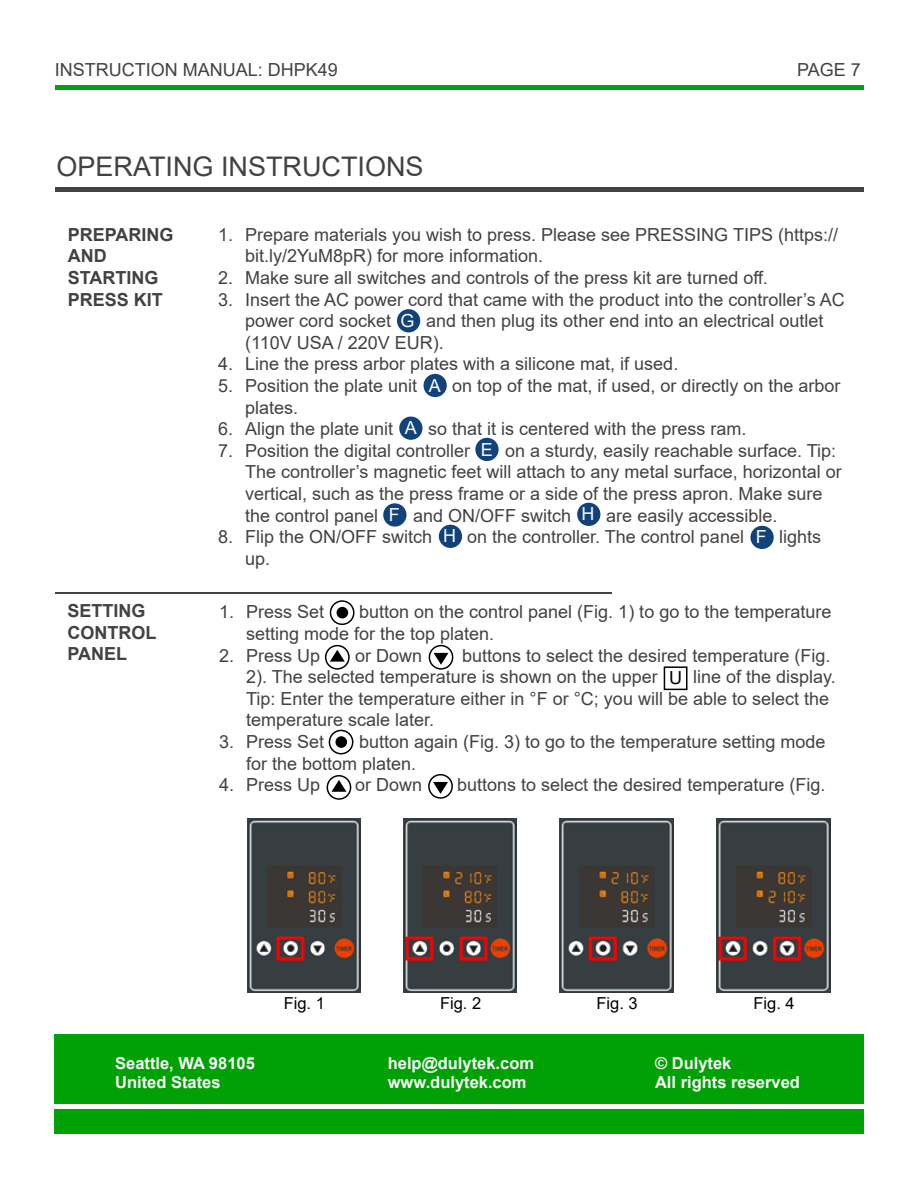
<style>
.page{position:relative;width:918px;height:1188px;background:#fff}
.page>*{position:absolute;margin:0;border:0;box-sizing:border-box;transform-origin:0 0}
.t1{font:27px "Arial";color:#424242}
.t2{font:18px/21.6px "Arial";color:#424242}
.t3{font:700 18px/21.6px "Arial";color:#424242}
.t4{font:18px "Arial";color:#fafafa}
.t5{font:18px "Arial";color:#000101}
.t6{font:700 16.5px/19.8px "Arial";color:#fafafa}
.t7{font:16.5px "Arial";color:#000101}
.t8{font:700 16.5px "Arial";color:#f8f8f8}
</style>
<div class="page">
<div style="left:55px;top:85px;width:809px;height:5px;background:#00a116"></div>
<hr style="left:55px;top:188px;width:809px;height:4px;background:#424242">
<div style="left:397px;top:309px;width:23px;height:23px;background:#11427a;border-radius:50%"></div>
<div style="left:439px;top:525px;width:23px;height:23px;background:#11427a;border-radius:50%"></div>
<div style="left:750px;top:526px;width:24px;height:23px;background:#11427a;border-radius:50%"></div>
<div style="left:383px;top:503px;width:24px;height:24px;background:#11427a;border-radius:50%"></div>
<div style="left:577px;top:503px;width:23px;height:23px;background:#11427a;border-radius:50%"></div>
<div style="left:424px;top:374px;width:23px;height:23px;background:#11427a;border-radius:50%"></div>
<div style="left:399px;top:417px;width:24px;height:23px;background:#11427a;border-radius:50%"></div>
<div style="left:475px;top:438px;width:24px;height:23px;background:#11427a;border-radius:50%"></div>
<hr style="left:55px;top:592px;width:557px;height:1px;background:#424242">
<svg style="left:326px;top:646px;width:23px;height:23px"></svg>
<div style="left:325px;top:645px;width:25px;height:25px;border:2px solid #000;border-radius:50%"></div>
<svg style="left:330px;top:650px;width:15px;height:12px"></svg>
<svg style="left:429px;top:646px;width:24px;height:23px"></svg>
<div style="left:429px;top:645px;width:24px;height:25px;border:2px solid #000;border-radius:50%"></div>
<svg style="left:434px;top:653px;width:15px;height:12px"></svg>
<div style="left:664px;top:666px;width:23px;height:24px;border:2px solid #000"></div>
<div style="left:55px;top:1034px;width:809px;height:100px;background:#00a105"></div>
<hr style="left:53px;top:1104px;width:815px;height:4px;background:#fafafa">
<svg style="left:331px;top:601px;width:23px;height:23px"></svg>
<div style="left:330px;top:600px;width:25px;height:25px;border:2px solid #000;border-radius:50%"></div>
<div style="left:337px;top:607px;width:11px;height:11px;background:#000;border-radius:50%"></div>
<img style="left:247px;top:818px;width:113px;height:175px">
<img style="left:403px;top:818px;width:114px;height:175px">
<img style="left:560px;top:818px;width:113px;height:175px">
<img style="left:717px;top:818px;width:113px;height:175px">
<svg style="left:327px;top:776px;width:24px;height:23px"></svg>
<div style="left:327px;top:775px;width:24px;height:25px;border:2px solid #000;border-radius:50%"></div>
<svg style="left:331px;top:780px;width:15px;height:12px"></svg>
<svg style="left:429px;top:775px;width:23px;height:23px"></svg>
<div style="left:428px;top:774px;width:25px;height:25px;border:2px solid #000;border-radius:50%"></div>
<svg style="left:433px;top:782px;width:15px;height:12px"></svg>
<div style="left:329px;top:730px;width:24px;height:24px;border:2px solid #000;border-radius:50%"></div>
<div style="left:335px;top:736px;width:12px;height:12px;background:#000;border-radius:50%"></div>
<p class="t2" style="left:55px;top:59px;width:285px">INSTRUCTION MANUAL: DHPK49</p>
<p class="t2" style="left:797px;top:59px;width:65px">PAGE 7</p>
<h1 class="t1" style="left:57px;top:148px;width:369px">OPERATING INSTRUCTIONS</h1>
<p class="t3" style="left:68px;top:224px;width:107px">PREPARING<br>AND<br>STARTING<br>PRESS KIT</p>
<p class="t2" style="left:245px;top:224px;width:594px;text-indent:-27px">1. Prepare materials you wish to press. Please see PRESSING TIPS (https:// bit.ly/2YuM8pR) for more information.</p>
<p class="t2" style="left:218px;top:267px;width:551px">2. Make sure all switches and controls of the press kit are turned off.</p>
<p class="t2" style="left:245px;top:288px;width:601px;text-indent:-27px">3. Insert the AC power cord that came with the product into the controller’s AC power cord socket</p>
<p class="t4" style="left:401px;top:308px;width:16px">G</p>
<p class="t2" style="left:245px;top:310px;width:580px;text-indent:181px">and then plug its other end into an electrical outlet (110V USA / 220V EUR).</p>
<p class="t2" style="left:218px;top:353px;width:462px">4. Line the press arbor plates with a silicone mat, if used.</p>
<p class="t2" style="left:218px;top:375px;width:201px">5. Position the plate unit</p>
<p class="t2" style="left:452px;top:375px;width:390px">on top of the mat, if used, or directly on the arbor</p>
<p class="t2" style="left:245px;top:396px;width:55px">plates.</p>
<p class="t2" style="left:218px;top:418px;width:177px">6. Align the plate unit</p>
<p class="t2" style="left:428px;top:418px;width:320px">so that it is centered with the press ram.</p>
<p class="t2" style="left:218px;top:440px;width:254px">7. Position the digital controller</p>
<p class="t4" style="left:429px;top:373px;width:14px">A</p>
<p class="t4" style="left:405px;top:416px;width:14px">A</p>
<p class="t4" style="left:481px;top:437px;width:14px">E</p>
<p class="t2" style="left:245px;top:440px;width:598px;text-indent:260px">on a sturdy, easily reachable surface. Tip:<br>The controller’s magnetic feet will attach to any metal surface, horizontal or vertical, such as the press frame or a side of the press apron. Make sure the control panel</p>
<p class="t4" style="left:389px;top:502px;width:12px">F</p>
<p class="t4" style="left:582px;top:502px;width:14px">H</p>
<p class="t2" style="left:413px;top:504px;width:160px">and ON/OFF switch</p>
<p class="t2" style="left:606px;top:504px;width:173px">are easily accessible.</p>
<p class="t2" style="left:218px;top:526px;width:216px">8. Flip the ON/OFF switch</p>
<p class="t2" style="left:467px;top:526px;width:278px">on the controller. The control panel</p>
<p class="t2" style="left:779px;top:526px;width:44px">lights</p>
<p class="t2" style="left:245px;top:548px;width:27px">up.</p>
<p class="t4" style="left:443px;top:524px;width:14px">H</p>
<p class="t4" style="left:756px;top:525px;width:12px">F</p>
<p class="t3" style="left:68px;top:600px;width:90px">SETTING<br>CONTROL<br>PANEL</p>
<p class="t2" style="left:246px;top:601px;width:587px;text-indent:113px">button on the control panel (Fig. 1) to go to the temperature setting mode for the top platen.</p>
<p class="t2" style="left:219px;top:644px;width:103px">2. Press Up</p>
<p class="t2" style="left:355px;top:644px;width:69px">or Down</p>
<p class="t2" style="left:219px;top:601px;width:107px">1. Press Set</p>
<p class="t2" style="left:246px;top:644px;width:586px;text-indent:216px">buttons to select the desired temperature (Fig.<br>2). The selected temperature is shown on the upper</p>
<p class="t2" style="left:246px;top:666px;width:591px;text-indent:447px">line of the display.<br>Tip: Enter the temperature either in °F or °C; you will be able to select the temperature scale later.</p>
<p class="t2" style="left:219px;top:731px;width:107px">3. Press Set</p>
<p class="t5" style="left:669px;top:666px;width:14px">U</p>
<p class="t2" style="left:246px;top:731px;width:581px;text-indent:113px">button again (Fig. 3) to go to the temperature setting mode for the bottom platen.</p>
<p class="t2" style="left:219px;top:774px;width:103px">4. Press Up</p>
<p class="t2" style="left:355px;top:774px;width:69px">or Down</p>
<p class="t2" style="left:457px;top:774px;width:370px">buttons to select the desired temperature (Fig.</p>
<p class="t7" style="left:284px;top:992px;width:43px">Fig. 1</p>
<p class="t7" style="left:440px;top:992px;width:43px">Fig. 2</p>
<p class="t7" style="left:597px;top:992px;width:43px">Fig. 3</p>
<p class="t7" style="left:754px;top:992px;width:43px">Fig. 4</p>
<p class="t6" style="left:115px;top:1053px;width:141px">Seattle, WA 98105<br>United States</p>
<p class="t6" style="left:388px;top:1053px;width:148px">help@dulytek.com www.dulytek.com</p>
<p class="t8" style="left:655px;top:1051px;width:78px">© Dulytek</p>
<p class="t6" style="left:655px;top:1073px;width:146px">All rights reserved</p>
</div>
